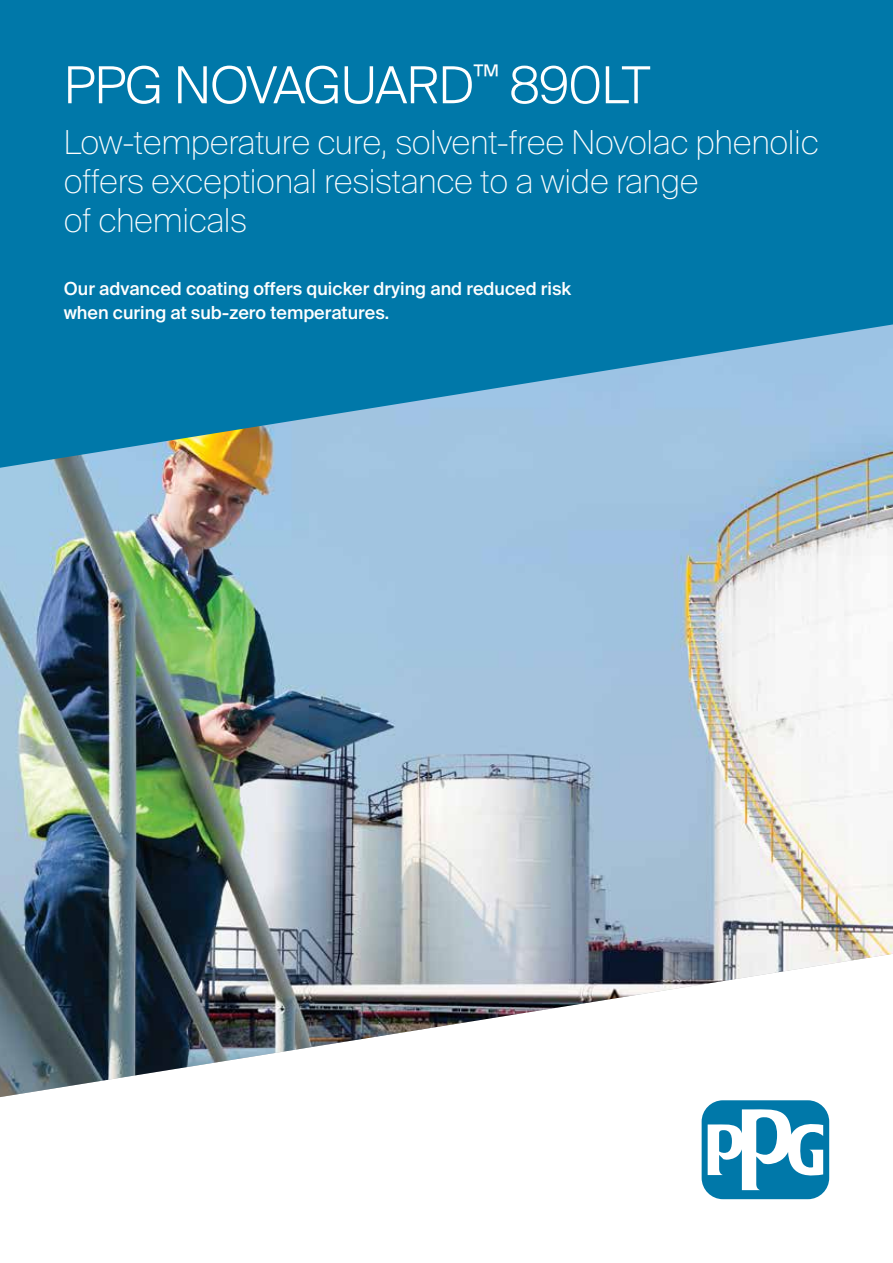
<style>
.page{position:relative;width:893px;height:1263px;background:#fff}
.page>*{position:absolute;margin:0;border:0;box-sizing:border-box;transform-origin:0 0}
.t1{font:300 51px "Suisse Intl";letter-spacing:-.015em;color:#fff}
.t2{font:100 33px/39px "Suisse Intl";letter-spacing:-.01em;color:#fff}
.t3{font:500 18px/24px "Suisse Intl";color:#fff}
</style>
<div class="page">
<img style="left:0;top:468px;width:893px;height:629px">
<svg style="left:0;top:0;width:893px;height:468px;fill:#0078a9"></svg>
<div style="left:702px;top:1100px;width:127px;height:99px;background:#0078a9;border-radius:21px"></div>
<svg style="left:708px;top:1109px;width:115px;height:81px"></svg>
<h1 class="t1" style="left:64px;top:56px;width:588px">PPG NOVAGUARD<sup>™</sup> 890LT</h1>
<p class="t2" style="left:64px;top:123px;width:756px">Low-temperature cure, solvent-free Novolac phenolic offers exceptional resistance to a wide range<br>of chemicals</p>
<p class="t3" style="left:64px;top:277px;width:509px">Our advanced coating offers quicker drying and reduced risk when curing at sub-zero temperatures.</p>
</div>
